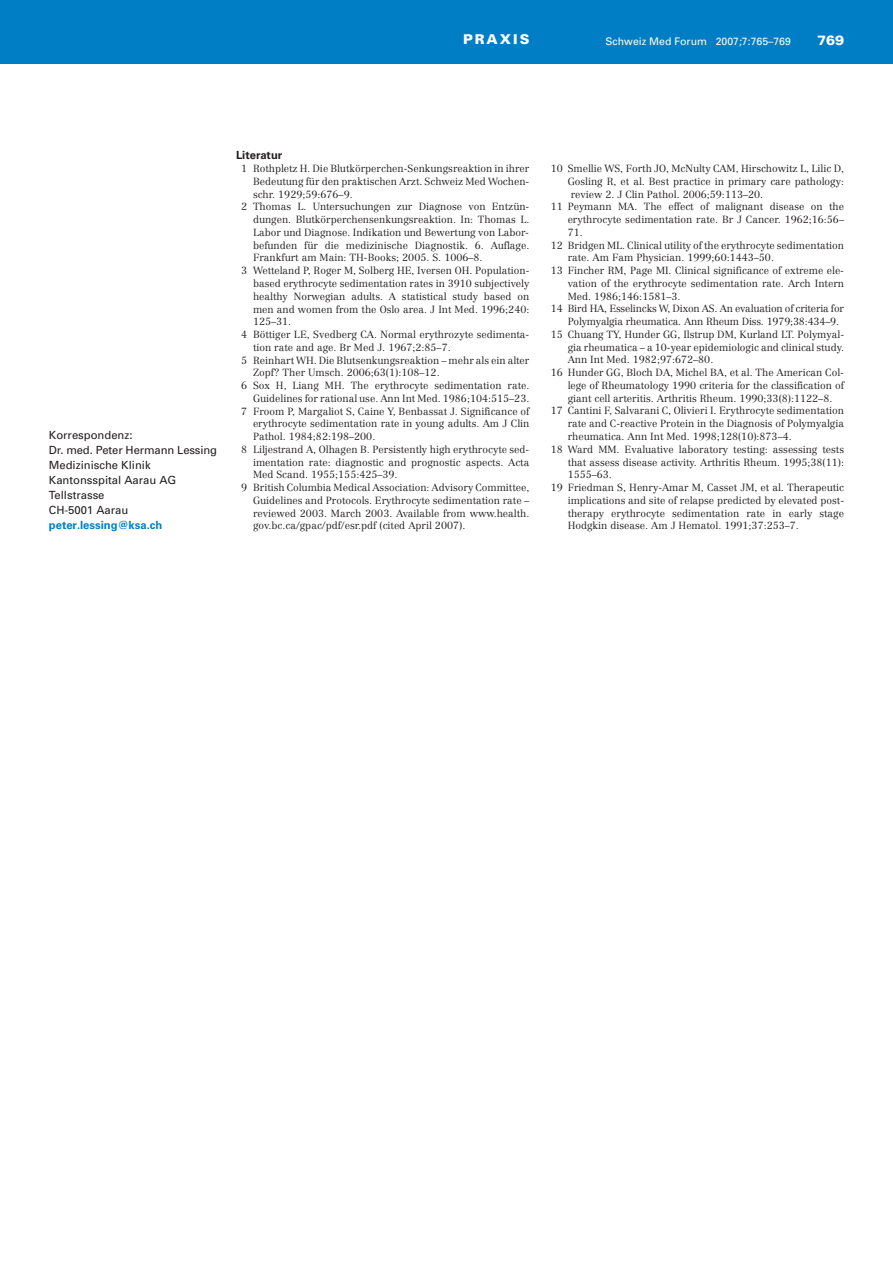
<style>
.page{position:relative;width:893px;height:1263px;background:#fff}
.page>*{position:absolute;margin:0;border:0;box-sizing:border-box;transform-origin:0 0}
.t1{font:900 13.5px "Univers";letter-spacing:.15em;color:#fff}
.t2{font:11.25px/14.9px "Univers";color:#231f20}
.t3{font:700 11.25px "Univers LT Std";color:#007ec5}
.t4{font:700 11.25px "Univers LT Std";color:#231f20}
.t5{font:10.5px "Univers";color:#fff}
.t6{font:300 10.2px "Centennial";color:#231f20}
</style>
<div class="page">
<div style="left:0;top:0;width:893px;height:64px;background:#007ec5"></div>
<h1 class="t1" style="left:463px;top:34px;width:68px">PRAXIS</h1>
<p class="t5" style="left:606px;top:38px;width:187px">Schweiz Med Forum 2007;7:765–769</p>
<h1 class="t1" style="left:817px;top:36px;width:29px">769</h1>
<p class="t2" style="left:49px;top:429px;width:170px">Korrespondenz:<br>Dr. med. Peter Hermann Lessing<br>Medizinische Klinik<br>Kantonsspital Aarau AG<br>Tellstrasse<br>CH-5001 Aarau</p>
<p class="t3" style="left:49px;top:520px;width:115px">peter.lessing@ksa.ch</p>
<p class="t4" style="left:236px;top:151px;width:48px">Literatur</p>
<p class="t6" style="left:241px;top:165px;width:290px">1 Rothpletz H. Die Blutkörperchen-Senkungsreaktion in ihrer</p>
<p class="t6" style="left:253px;top:177px;width:278px">Bedeutung für den praktischen Arzt. Schweiz Med Wochen-</p>
<p class="t6" style="left:253px;top:190px;width:101px">schr. 1929;59:676–9.</p>
<p class="t6" style="left:241px;top:203px;width:290px">2 Thomas L. Untersuchungen zur Diagnose von Entzün -</p>
<p class="t6" style="left:253px;top:216px;width:278px">dungen. Blutkörperchensenkungsreaktion. In: Thomas L.</p>
<p class="t6" style="left:253px;top:228px;width:277px">Labor und Diagnose. Indikation und Bewertung von Labor-</p>
<p class="t6" style="left:253px;top:241px;width:278px">befunden für die medizinische Diagnostik. 6. Auflage.</p>
<p class="t6" style="left:253px;top:254px;width:231px">Frankfurt am Main: TH-Books; 2005. S. 1006–8.</p>
<p class="t6" style="left:241px;top:267px;width:290px">3 Wetteland P, Roger M, Solberg HE, Iversen OH. Population-</p>
<p class="t6" style="left:253px;top:279px;width:278px">based erythrocyte sedimentation rates in 3910 subjectively</p>
<p class="t6" style="left:253px;top:292px;width:278px">healthy Norwegian adults. A statistical study based on</p>
<p class="t6" style="left:253px;top:305px;width:278px">men and women from the Oslo area. J Int Med. 1996;240:</p>
<p class="t6" style="left:253px;top:318px;width:40px">125–31.</p>
<p class="t6" style="left:241px;top:330px;width:290px">4 Böttiger LE, Svedberg CA. Normal erythrozyte sedimenta-</p>
<p class="t6" style="left:253px;top:343px;width:199px">tion rate and age. Br Med J. 1967;2:85–7.</p>
<p class="t6" style="left:241px;top:356px;width:290px">5 Reinhart WH. Die Blutsenkungsreaktion – mehr als ein alter</p>
<p class="t6" style="left:253px;top:369px;width:188px">Zopf? Ther Umsch. 2006;63(1):108–12.</p>
<p class="t6" style="left:241px;top:381px;width:290px">6 Sox H, Liang MH. The erythrocyte sedimentation rate.</p>
<p class="t6" style="left:253px;top:394px;width:278px">Guidelines for rational use. Ann Int Med. 1986;104:515–23.</p>
<p class="t6" style="left:241px;top:407px;width:290px">7 Froom P, Margaliot S, Caine Y, Benbassat J. Significance of</p>
<p class="t6" style="left:253px;top:420px;width:278px">erythrocyte sedimentation rate in young adults. Am J Clin</p>
<p class="t6" style="left:253px;top:432px;width:124px">Pathol. 1984;82:198–200.</p>
<p class="t6" style="left:241px;top:445px;width:290px">8 Liljestrand A, Olhagen B. Persistently high erythrocyte sed-</p>
<p class="t6" style="left:253px;top:458px;width:278px">imentation rate: diagnostic and prognostic aspects. Acta</p>
<p class="t6" style="left:253px;top:471px;width:146px">Med Scand. 1955;155:425–39.</p>
<p class="t6" style="left:241px;top:484px;width:290px">9 British Columbia Medical Association: Advisory Committee,</p>
<p class="t6" style="left:253px;top:496px;width:278px">Guidelines and Protocols. Erythrocyte sedimentation rate –</p>
<p class="t6" style="left:253px;top:509px;width:278px">reviewed 2003. March 2003. Available from www.health.</p>
<p class="t6" style="left:253px;top:522px;width:214px">gov.bc.ca/gpac/pdf/esr.pdf (cited April 2007).</p>
<p class="t6" style="left:551px;top:164px;width:295px">10 Smellie WS, Forth JO, McNulty CAM, Hirschowitz L, Lilic D,</p>
<p class="t6" style="left:568px;top:177px;width:278px">Gosling R, et al. Best practice in primary care pathology:</p>
<p class="t6" style="left:571px;top:190px;width:194px">review 2. J Clin Pathol. 2006;59:113–20.</p>
<p class="t6" style="left:551px;top:203px;width:295px">11 Peymann MA. The effect of malignant disease on the</p>
<p class="t6" style="left:568px;top:215px;width:278px">erythrocyte sedimentation rate. Br J Cancer. 1962;16:56–</p>
<p class="t6" style="left:568px;top:228px;width:17px">71.</p>
<p class="t6" style="left:551px;top:241px;width:295px">12 Bridgen ML. Clinical utility of the erythrocyte sedimentation</p>
<p class="t6" style="left:568px;top:254px;width:208px">rate. Am Fam Physician. 1999;60:1443–50.</p>
<p class="t6" style="left:551px;top:266px;width:295px">13 Fincher RM, Page MI. Clinical significance of extreme ele-</p>
<p class="t6" style="left:568px;top:279px;width:278px">vation of the erythrocyte sedimentation rate. Arch Intern</p>
<p class="t6" style="left:568px;top:292px;width:114px">Med. 1986;146:1581–3.</p>
<p class="t6" style="left:551px;top:305px;width:295px">14 Bird HA, Esselincks W, Dixon AS. An evaluation of criteria for</p>
<p class="t6" style="left:568px;top:318px;width:273px">Polymyalgia rheumatica. Ann Rheum Diss. 1979;38:434–9.</p>
<p class="t6" style="left:551px;top:330px;width:295px">15 Chuang TY, Hunder GG, Ilstrup DM, Kurland LT. Polymyal-</p>
<p class="t6" style="left:568px;top:343px;width:278px">gia rheumatica – a 10-year epidemiologic and clinical study.</p>
<p class="t6" style="left:568px;top:356px;width:147px">Ann Int Med. 1982;97:672–80.</p>
<p class="t6" style="left:551px;top:369px;width:295px">16 Hunder GG, Bloch DA, Michel BA, et al. The American Col-</p>
<p class="t6" style="left:568px;top:381px;width:278px">lege of Rheumatology 1990 criteria for the classification of</p>
<p class="t6" style="left:568px;top:394px;width:266px">giant cell arteritis. Arthritis Rheum. 1990;33(8):1122–8.</p>
<p class="t6" style="left:551px;top:407px;width:295px">17 Cantini F, Salvarani C, Olivieri I. Erythrocyte sedimentation</p>
<p class="t6" style="left:568px;top:420px;width:278px">rate and C-reactive Protein in the Diagnosis of Polymyalgia</p>
<p class="t6" style="left:568px;top:432px;width:226px">rheumatica. Ann Int Med. 1998;128(10):873–4.</p>
<p class="t6" style="left:551px;top:445px;width:295px">18 Ward MM. Evaluative laboratory testing: assessing tests</p>
<p class="t6" style="left:568px;top:458px;width:278px">that assess disease activity. Arthritis Rheum. 1995;38(11):</p>
<p class="t6" style="left:568px;top:471px;width:46px">1555–63.</p>
<p class="t6" style="left:551px;top:483px;width:295px">19 Friedman S, Henry-Amar M, Casset JM, et al. Therapeutic</p>
<p class="t6" style="left:568px;top:496px;width:278px">implications and site of relapse predicted by elevated post-</p>
<p class="t6" style="left:568px;top:509px;width:278px">therapy erythrocyte sedimentation rate in early stage</p>
<p class="t6" style="left:568px;top:522px;width:233px">Hodgkin disease. Am J Hematol. 1991;37:253–7.</p>
</div>
